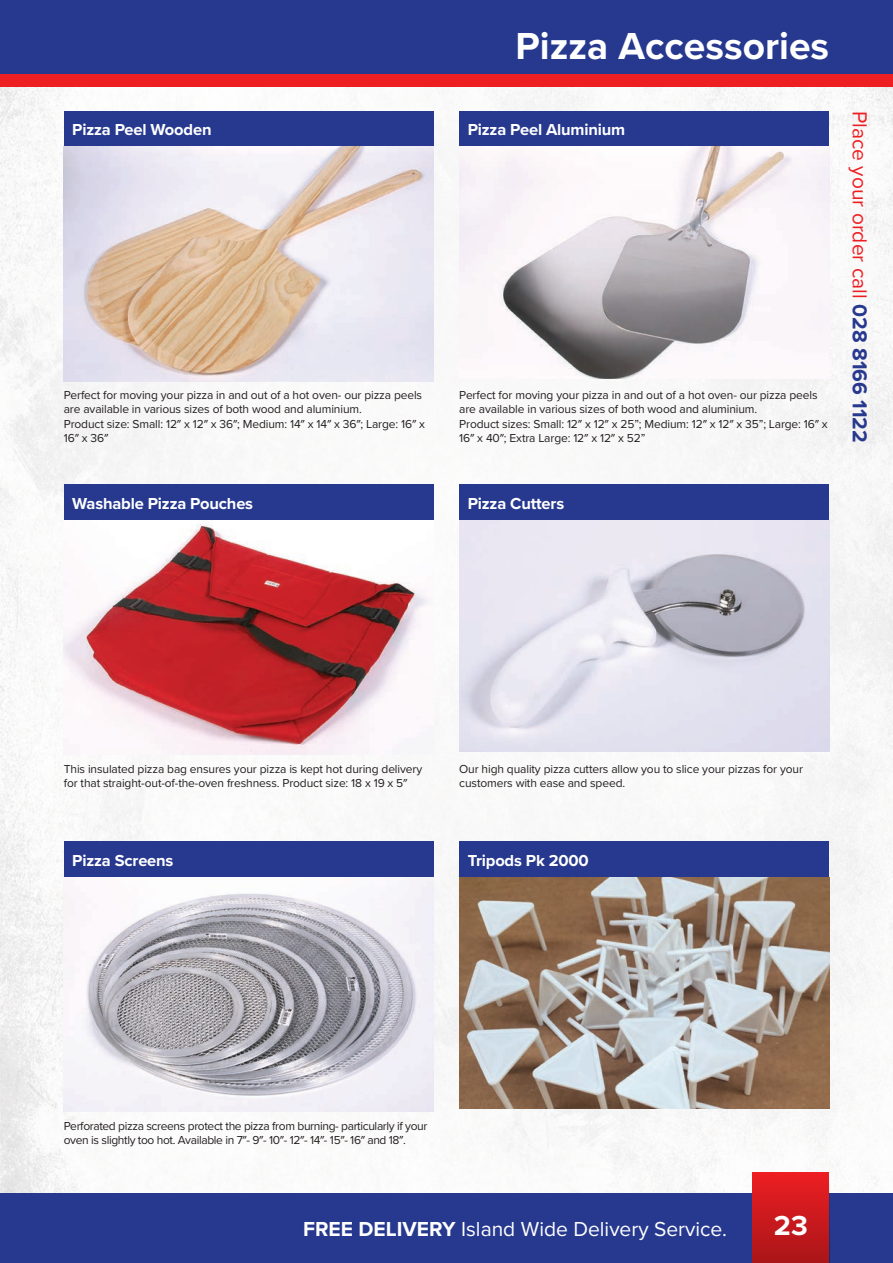
<style>
.page{position:relative;width:893px;height:1263px;background:#fff}
.page>*{position:absolute;margin:0;border:0;box-sizing:border-box;transform-origin:0 0}
.t1{font:700 39px "Proxima Nova";color:#fff}
.t2{font:700 28.5px "Proxima Nova";color:#fff}
.t3{font:21px "Proxima Nova";color:#fff}
.t4{font:21px "Proxima Nova";color:#ee1f23}
.t5{font:700 16.5px "Proxima Nova";letter-spacing:-.01em;color:#fff}
.t6{font:12px/14.4px "Proxima Nova";letter-spacing:-.01em;color:#231f20}
.t7{font:12px/14.4px "Proxima Nova";letter-spacing:-.03em;color:#231f20}
.s1{font-weight:700;color:#27398f}
.s2{font-weight:700}
</style>
<div class="page">
<img style="left:0;top:87px;width:893px;height:1106px">
<div style="left:0;top:1193px;width:893px;height:70px;background:#27398f"></div>
<div style="left:0;top:0;width:893px;height:87px;background:#27398f"></div>
<div style="left:0;top:74px;width:893px;height:13px;background:#ee1f23"></div>
<div style="left:753px;top:1172px;width:76px;height:91px;background:linear-gradient(to bottom,#ed1e22,#aa1619)"></div>
<div style="left:64px;top:111px;width:370px;height:36px;background:#27398f"></div>
<img style="left:64px;top:147px;width:370px;height:234px">
<div style="left:459px;top:111px;width:370px;height:36px;background:#27398f"></div>
<img style="left:459px;top:147px;width:370px;height:231px">
<div style="left:64px;top:484px;width:370px;height:36px;background:#27398f"></div>
<img style="left:64px;top:520px;width:370px;height:235px">
<div style="left:459px;top:484px;width:370px;height:36px;background:#27398f"></div>
<img style="left:459px;top:520px;width:370px;height:232px">
<div style="left:64px;top:841px;width:370px;height:36px;background:#27398f"></div>
<img style="left:64px;top:877px;width:370px;height:234px">
<div style="left:459px;top:841px;width:370px;height:36px;background:#27398f"></div>
<img style="left:459px;top:877px;width:370px;height:231px">
<h1 class="t1" style="left:516px;top:23px;width:315px">Pizza Accessories</h1>
<h3 class="t5" style="left:72px;top:120px;width:141px">Pizza Peel Wooden</h3>
<p class="t6" style="left:64px;top:388px;width:363px">Perfect for moving your pizza in and out of a hot oven- our pizza peels are available in various sizes of both wood and aluminium.<br>Product size: Small: 12″ x 12″ x 36″; Medium: 14″ x 14″ x 36″; Large: 16″ x 16″ x 36″</p>
<h3 class="t5" style="left:468px;top:120px;width:159px">Pizza Peel Aluminium</h3>
<p class="t6" style="left:459px;top:388px;width:370px">Perfect for moving your pizza in and out of a hot oven- our pizza peels are available in various sizes of both wood and aluminium.<br>Product sizes: Small: 12″ x 12″ x 25”; Medium: 12″ x 12″ x 35”; Large: 16″ x 16″ x 40″; Extra Large: 12″ x 12″ x 52”</p>
<h3 class="t4" style="left:872px;top:111px;width:333px;rotate:90deg">Place your order call <span class="s1">028 8166 1122</span></h3>
<h3 class="t5" style="left:72px;top:493px;width:182px">Washable Pizza Pouches</h3>
<h3 class="t5" style="left:468px;top:493px;width:98px">Pizza Cutters</h3>
<p class="t6" style="left:64px;top:762px;width:360px">This insulated pizza bag ensures your pizza is kept hot during delivery for that straight-out-of-the-oven freshness. Product size: 18 x 19 x 5″</p>
<p class="t6" style="left:459px;top:762px;width:345px">Our high quality pizza cutters allow you to slice your pizzas for your customers with ease and speed.</p>
<h3 class="t5" style="left:72px;top:850px;width:103px">Pizza Screens</h3>
<h3 class="t5" style="left:468px;top:850px;width:123px">Tripods Pk 2000</h3>
<p class="t7" style="left:64px;top:1118px;width:365px">Perforated pizza screens protect the pizza from burning- particularly if your oven is slightly too hot. Available in 7″- 9″- 10″- 12″- 14″- 15″- 16″ and 18″.</p>
<h3 class="t3" style="left:303px;top:1217px;width:425px"><span class="s2">FREE DELIVERY</span> Island Wide Delivery Service.</h3>
<h2 class="t2" style="left:774px;top:1209px;width:35px">23</h2>
</div>
